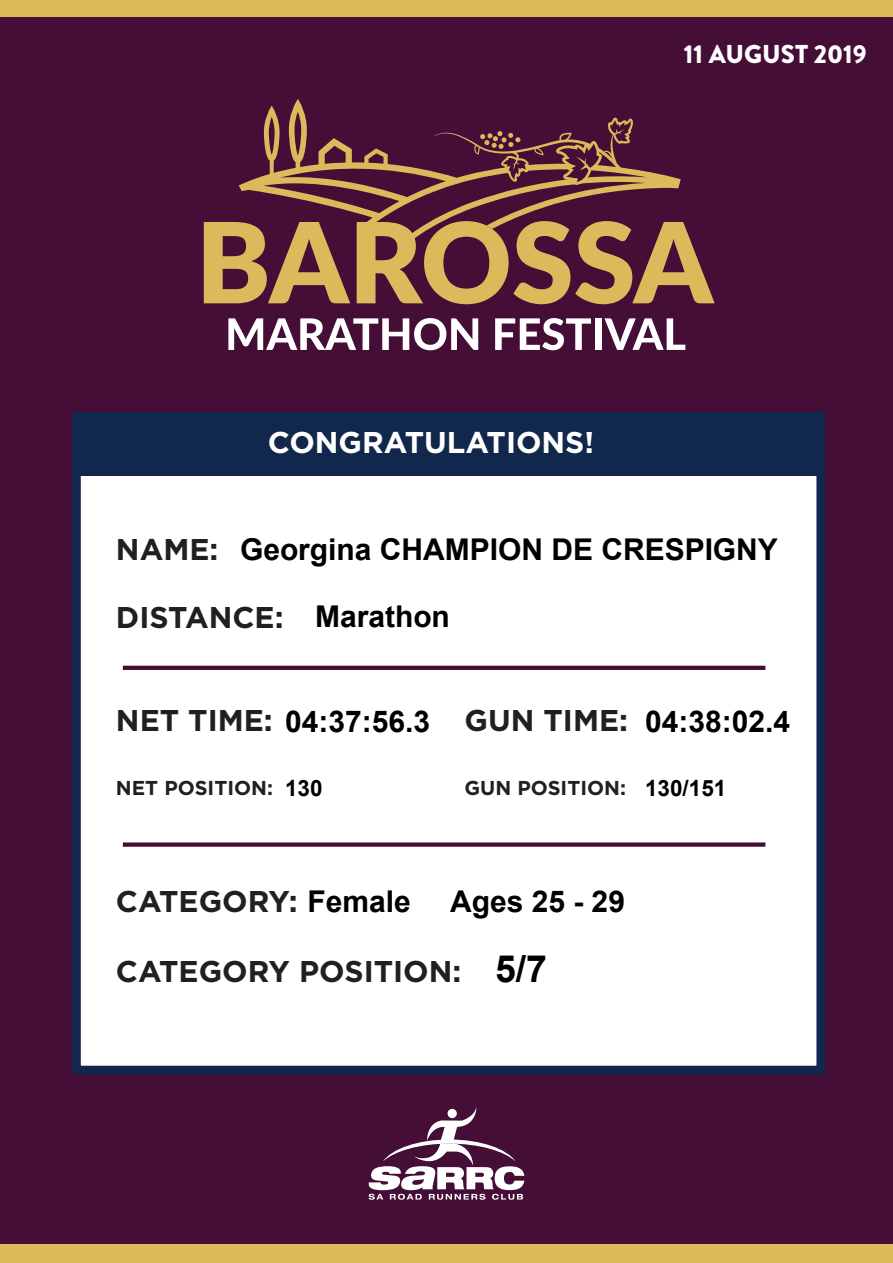
<style>
.page{position:relative;width:893px;height:1263px;background:#440e37}
.page>*{position:absolute;margin:0;border:0;box-sizing:border-box;transform-origin:0 0}
.t1{font:700 37.5px "Arial";color:#000}
.t2{font:700 30px "Arial";color:#000}
.t3{font:700 30px "Gotham";color:#231f20}
.t4{font:700 30px "Gotham";color:#fff}
.t5{font:900 25.8px "Brandon Grotesque";color:#fff}
.t6{font:700 22.5px "Arial";color:#000}
.t7{font:700 20.1px "Gotham";color:#231f20}
.s1{font-family:"Gotham";color:#231f20}
.s2{font-family:"Arial";color:#000}
</style>
<div class="page">
<div style="left:72px;top:464px;width:753px;height:610px;background:#fff;border:9px solid #11274b"></div>
<div style="left:72px;top:412px;width:753px;height:64px;background:#11274b"></div>
<div style="left:0;top:0;width:893px;height:16px;background:#dbbb5a"></div>
<div style="left:0;top:1245px;width:893px;height:18px;background:#dbbb5a"></div>
<svg style="left:369px;top:1106px;width:155px;height:94px"></svg>
<hr style="left:123px;top:666px;width:642px;height:4px;background:#430b36">
<div style="left:123px;top:842px;width:642px;height:5px;background:#430b36"></div>
<svg style="left:228px;top:318px;width:250px;height:32px"></svg>
<svg style="left:495px;top:318px;width:96px;height:32px"></svg>
<div style="left:595px;top:318px;width:6px;height:32px;background:#fff"></div>
<svg style="left:604px;top:318px;width:81px;height:32px"></svg>
<svg style="left:204px;top:99px;width:511px;height:205px"></svg>
<p class="t5" style="left:684px;top:36px;width:185px">11 AUGUST 2019</p>
<p class="t4" style="left:268px;top:425px;width:328px">CONGRATULATIONS!</p>
<p class="t3" style="left:116px;top:532px;width:104px">NAME:</p>
<p class="t2" style="left:240px;top:533px;width:539px">Georgina CHAMPION DE CRESPIGNY</p>
<p class="t3" style="left:116px;top:600px;width:169px">DISTANCE:</p>
<p class="t2" style="left:315px;top:600px;width:136px">Marathon</p>
<p class="t2" style="left:116px;top:705px;width:316px"><span class="s1">NET TIME:</span> 04:37:56.3</p>
<p class="t3" style="left:465px;top:703px;width:165px">GUN TIME:</p>
<p class="t2" style="left:645px;top:705px;width:147px">04:38:02.4</p>
<p class="t7" style="left:116px;top:776px;width:159px">NET POSITION:</p>
<p class="t6" style="left:285px;top:776px;width:39px">130</p>
<p class="t7" style="left:465px;top:776px;width:163px">GUN POSITION:</p>
<p class="t6" style="left:645px;top:776px;width:83px">130/151</p>
<p class="t3" style="left:116px;top:884px;width:296px">CATEGORY: <span class="s2">Female</span></p>
<p class="t2" style="left:450px;top:885px;width:176px">Ages 25 - 29</p>
<p class="t3" style="left:116px;top:954px;width:347px">CATEGORY POSITION:</p>
<p class="t1" style="left:495px;top:948px;width:54px">5/7</p>
</div>
